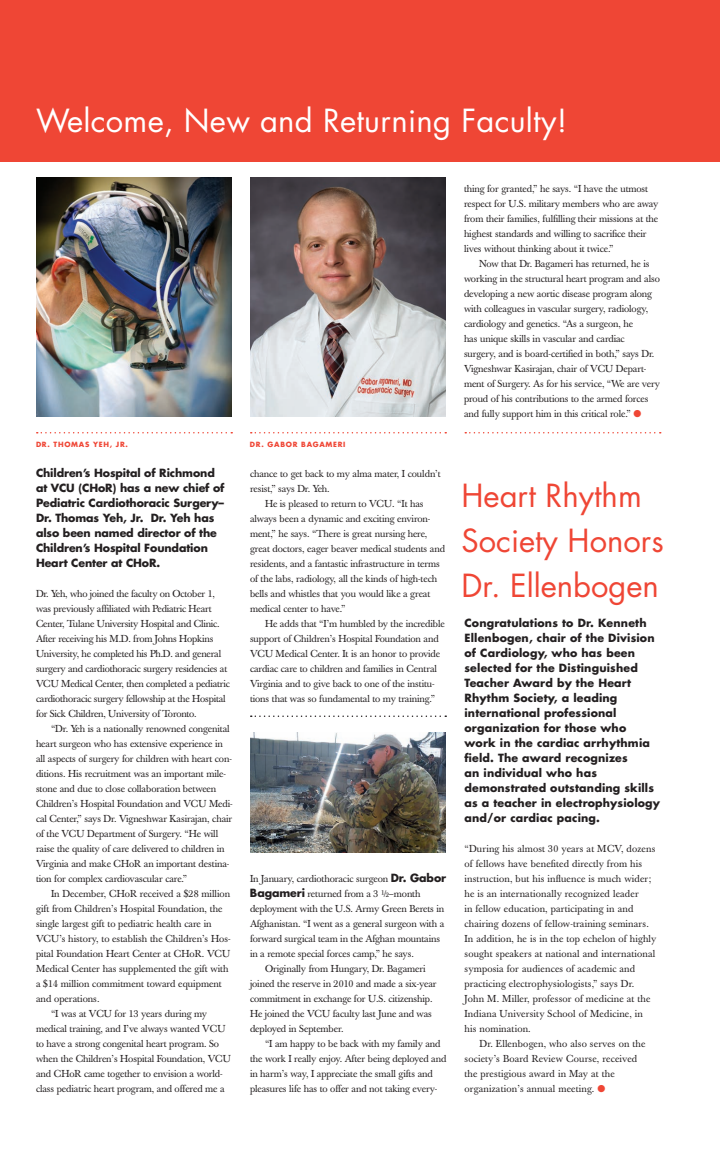
<style>
.page{position:relative;width:720px;height:1152px;background:#fff}
.page>*{position:absolute;margin:0;border:0;box-sizing:border-box;transform-origin:0 0}
.t1{font:31px/45px "Futura";color:#ef4635}
.t2{font:31px "Futura";letter-spacing:.01em;color:#fff}
.t3{font:700 11px/15px "Futura";letter-spacing:.015em;color:#231f20}
.t4{font:700 11px/15px "Futura";letter-spacing:-.01em;color:#231f20}
.t5{font:10px/15px "Baskerville";letter-spacing:-.01em;color:#231f20}
.t6{font:10px/15px "Baskerville";letter-spacing:.015em;color:#231f20}
.t7{font:700 7px "Futura";letter-spacing:.1em;color:#ef4635}
.s1{font-family:"Futura";font-weight:700;font-size:11px}
.s2{color:#ef4635}
</style>
<div class="page">
<div style="left:0;top:0;width:720px;height:162px;background:#ef4635"></div>
<svg style="left:465px;top:432px;width:196px;height:2px"></svg>
<svg style="left:251px;top:716px;width:195px;height:1px"></svg>
<img style="left:36px;top:177px;width:196px;height:240px">
<img style="left:250px;top:177px;width:196px;height:240px">
<img style="left:250px;top:732px;width:196px;height:121px">
<svg style="left:37px;top:432px;width:195px;height:2px"></svg>
<svg style="left:251px;top:432px;width:195px;height:2px"></svg>
<h1 class="t2" style="left:36px;top:101px;width:533px">Welcome, New and Returning Faculty!</h1>
<p class="t7" style="left:36px;top:440px;width:93px">DR. THOMAS YEH, JR.</p>
<p class="t7" style="left:250px;top:440px;width:97px">DR. GABOR BAGAMERI</p>
<p class="t4" style="left:36px;top:465px;width:190px">Children’s Hospital of Richmond at VCU (CHoR) has a new chief of<br>Pediatric Cardiothoracic Surgery–<br>Dr. Thomas Yeh, Jr. Dr. Yeh has also been named director of the<br>Children’s Hospital Foundation<br>Heart Center at CHoR.</p>
<p class="t5" style="left:36px;top:586px;width:195px">Dr. Yeh, who joined the faculty on October 1, was previously affiliated with Pediatric Heart Center, Tulane University Hospital and Clinic.<br>After receiving his M.D. from Johns Hopkins University, he completed his Ph.D. and general surgery and cardiothoracic surgery residencies at VCU Medical Center, then completed a pediatric cardiothoracic surgery fellowship at the Hospital for Sick Children, University of Toronto.</p>
<p class="t5" style="left:36px;top:721px;width:198px;text-indent:15px">“Dr. Yeh is a nationally renowned congenital heart surgeon who has extensive experience in all aspects of surgery for children with heart con&shy;ditions. His recruitment was an important mile&shy;stone and due to close collaboration between Children’s Hospital Foundation and VCU Medi&shy;cal Center,” says Dr. Vigneshwar Kasirajan, chair of the VCU Department of Surgery. “He will raise the quality of care delivered to children in Virginia and make CHoR an important destina&shy;tion for complex cardiovascular care.”</p>
<p class="t5" style="left:51px;top:886px;width:181px">In December, CHoR received a $28 million</p>
<p class="t5" style="left:36px;top:901px;width:188px">gift from Children’s Hospital Foundation, the</p>
<p class="t5" style="left:36px;top:916px;width:177px">single largest gift to pediatric health care in</p>
<p class="t5" style="left:36px;top:931px;width:196px">VCU’s history, to establish the Children’s Hos-</p>
<p class="t5" style="left:36px;top:946px;width:196px">pital Foundation Heart Center at CHoR. VCU</p>
<p class="t5" style="left:36px;top:961px;width:194px">Medical Center has supplemented the gift with</p>
<p class="t5" style="left:36px;top:976px;width:187px">a $14 million commitment toward equipment</p>
<p class="t5" style="left:36px;top:991px;width:65px">and operations.</p>
<p class="t5" style="left:51px;top:1006px;width:158px">“I was at VCU for 13 years during my</p>
<p class="t5" style="left:36px;top:1021px;width:191px">medical training, and I’ve always wanted VCU</p>
<p class="t5" style="left:36px;top:1036px;width:185px">to have a strong congenital heart program. So</p>
<p class="t5" style="left:36px;top:1051px;width:196px">when the Children’s Hospital Foundation, VCU</p>
<p class="t5" style="left:36px;top:1066px;width:188px">and CHoR came together to envision a world-</p>
<p class="t5" style="left:36px;top:1081px;width:190px">class pediatric heart program, and offered me a</p>
<p class="t5" style="left:250px;top:466px;width:192px">chance to get back to my alma mater, I couldn’t</p>
<p class="t5" style="left:250px;top:481px;width:81px">resist,” says Dr. Yeh.</p>
<p class="t5" style="left:265px;top:496px;width:160px">He is pleased to return to VCU. “It has</p>
<p class="t5" style="left:250px;top:511px;width:182px">always been a dynamic and exciting environ-</p>
<p class="t5" style="left:250px;top:526px;width:179px">ment,” he says. “There is great nursing here,</p>
<p class="t5" style="left:250px;top:541px;width:197px">great doctors, eager beaver medical students and</p>
<p class="t5" style="left:250px;top:556px;width:191px">residents, and a fantastic infrastructure in terms</p>
<p class="t5" style="left:250px;top:571px;width:189px">of the labs, radiology, all the kinds of high-tech</p>
<p class="t5" style="left:250px;top:586px;width:182px">bells and whistles that you would like a great</p>
<p class="t5" style="left:250px;top:601px;width:97px">medical center to have.”</p>
<p class="t5" style="left:265px;top:616px;width:181px">He adds that “I’m humbled by the incredible</p>
<p class="t5" style="left:250px;top:631px;width:190px">support of Children’s Hospital Foundation and</p>
<p class="t5" style="left:250px;top:646px;width:192px">VCU Medical Center. It is an honor to provide</p>
<p class="t5" style="left:250px;top:661px;width:189px">cardiac care to children and families in Central</p>
<p class="t5" style="left:250px;top:676px;width:186px">Virginia and to give back to one of the institu-</p>
<p class="t5" style="left:250px;top:691px;width:187px">tions that was so fundamental to my training.”</p>
<p class="t5" style="left:250px;top:871px;width:198px">In January, cardiothoracic surgeon <span class="s1">Dr. Gabor</span></p>
<p class="t5" style="left:250px;top:886px;width:172px"><span class="s1">Bagameri</span> returned from a 3 ½–month</p>
<p class="t5" style="left:250px;top:901px;width:196px">deployment with the U.S. Army Green Berets in</p>
<p class="t5" style="left:250px;top:916px;width:196px">Afghanistan. “I went as a general surgeon with a</p>
<p class="t5" style="left:250px;top:931px;width:192px">forward surgical team in the Afghan mountains</p>
<p class="t5" style="left:250px;top:946px;width:165px">in a remote special forces camp,” he says.</p>
<p class="t5" style="left:265px;top:961px;width:162px">Originally from Hungary, Dr. Bagameri</p>
<p class="t5" style="left:250px;top:976px;width:188px">joined the reserve in 2010 and made a six-year</p>
<p class="t5" style="left:250px;top:991px;width:184px">commitment in exchange for U.S. citizenship.</p>
<p class="t5" style="left:250px;top:1006px;width:184px">He joined the VCU faculty last June and was</p>
<p class="t5" style="left:250px;top:1021px;width:95px">deployed in September.</p>
<p class="t5" style="left:265px;top:1036px;width:177px">“I am happy to be back with my family and</p>
<p class="t5" style="left:250px;top:1051px;width:198px">the work I really enjoy. After being deployed and</p>
<p class="t5" style="left:250px;top:1066px;width:184px">in harm’s way, I appreciate the small gifts and</p>
<p class="t5" style="left:250px;top:1081px;width:189px">pleasures life has to offer and not taking every-</p>
<p class="t5" style="left:464px;top:181px;width:196px">thing for granted,” he says. “I have the utmost respect for U.S. military members who are away from their families, fulfilling their missions at the highest standards and willing to sacrifice their lives without thinking about it twice.”</p>
<p class="t5" style="left:464px;top:256px;width:197px;text-indent:15px">Now that Dr. Bagameri has returned, he is working in the structural heart program and also developing a new aortic disease program along with colleagues in vascular surgery, radiology, cardiology and genetics. “As a surgeon, he<br>has unique skills in vascular and cardiac<br>surgery, and is board-certified in both,” says Dr.<br>Vigneshwar Kasirajan, chair of VCU Depart&shy;ment of Surgery. As for his service, “We are very proud of his contributions to the armed forces and fully support him in this critical role.” <span class="s2">●</span></p>
<h1 class="t1" style="left:462px;top:473px;width:204px">Heart Rhythm<br>Society Honors<br>Dr. Ellenbogen</h1>
<p class="t3" style="left:464px;top:615px;width:197px">Congratulations to Dr. Kenneth<br>Ellenbogen, chair of the Division of Cardiology, who has been selected for the Distinguished<br>Teacher Award by the Heart<br>Rhythm Society, a leading international professional organization for those who work in the cardiac arrhythmia field. The award recognizes<br>an individual who has demonstrated outstanding skills as a teacher in electrophysiology and/or cardiac pacing.</p>
<p class="t6" style="left:464px;top:841px;width:193px">“During his almost 30 years at MCV, dozens of fellows have benefited directly from his instruction, but his influence is much wider; he is an internationally recognized leader<br>in fellow education, participating in and chairing dozens of fellow-training seminars.<br>In addition, he is in the top echelon of highly sought speakers at national and international symposia for audiences of academic and practicing electrophysiologists,” says Dr.<br>John M. Miller, professor of medicine at the Indiana University School of Medicine, in his nomination.</p>
<p class="t6" style="left:464px;top:1036px;width:182px;text-indent:15px">Dr. Ellenbogen, who also serves on the society’s Board Review Course, received the prestigious award in May at the organization’s annual meeting. <span class="s2">●</span></p>
</div>
